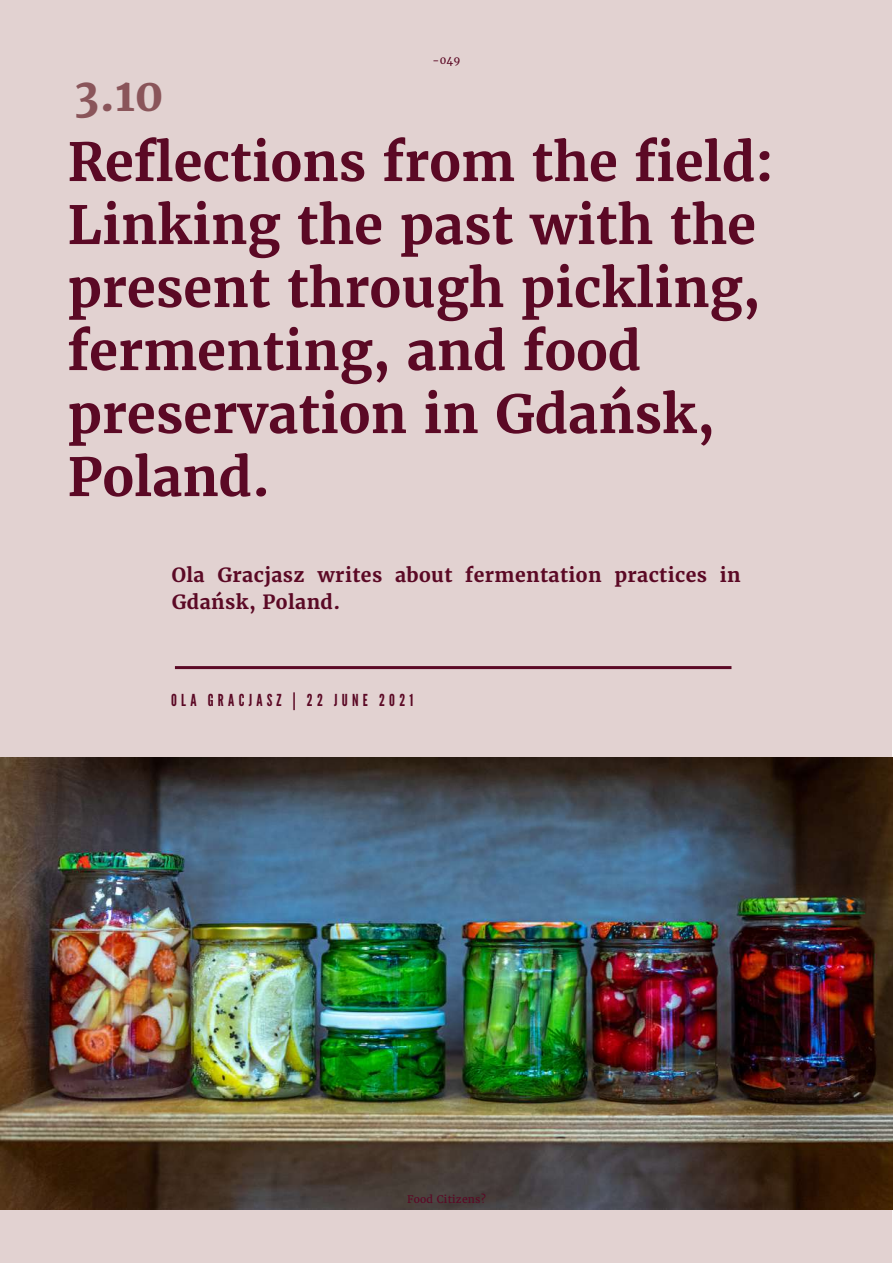
<style>
.page{position:relative;width:893px;height:1263px;background:#fff}
.page>*{position:absolute;margin:0;border:0;box-sizing:border-box;transform-origin:0 0}
.t1{font:700 52.5px/63px "Merriweather";color:#5b0925}
.t2{font:700 45px "Merriweather";color:#8a555a}
.t3{font:700 19.5px/26.4px "Merriweather";letter-spacing:.02em;color:#5b0925}
.t4{font:16.5px "League Gothic";letter-spacing:.26em;color:#5b0925}
.t5{font:10.5px "Merriweather";letter-spacing:.02em;color:#5b0925}
</style>
<div class="page">
<div style="left:0;top:0;width:891px;height:1263px;background:#e2d2d1"></div>
<img style="left:0;top:758px;width:893px;height:451px">
<hr style="left:175px;top:666px;width:556px;height:3px;background:#5b0925">
<p class="t2" style="left:74px;top:66px;width:91px">3.10</p>
<p class="t5" style="left:433px;top:53px;width:29px">-049</p>
<p class="t1" style="left:68px;top:130px;width:708px">Reflections from the field:<br>Linking the past with the present through pickling, fermenting, and food preservation in Gdańsk,<br>Poland.</p>
<p class="t3" style="left:172px;top:562px;width:570px">Ola Gracjasz writes about fermentation practices in<br>Gdańsk, Poland.</p>
<p class="t4" style="left:171px;top:691px;width:244px">OLA GRACJASZ | 22 JUNE 2021</p>
<p class="t5" style="left:407px;top:1192px;width:80px">Food Citizens?</p>
</div>
